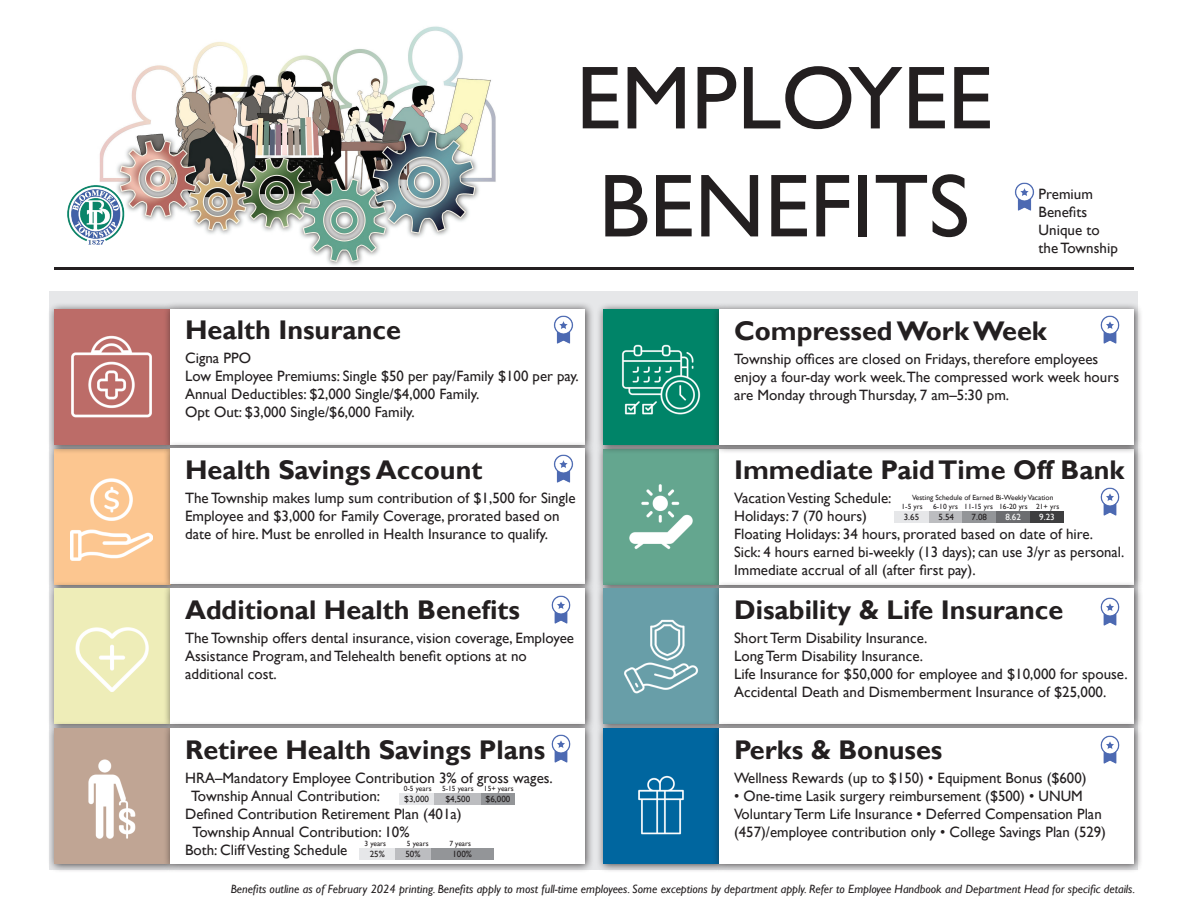
<style>
.page{position:relative;width:1188px;height:918px;background:#fff}
.page>*{position:absolute;margin:0;border:0;box-sizing:border-box;transform-origin:0 0}
.t1{font:90px/108px "Gill Sans";color:#231f20}
.t2{font:700 27px "Gill Sans";color:#231f20}
.t3{font:15px/18px "Gill Sans";color:#231f20}
.t4{font:italic 12px "Gill Sans";color:#231f20}
.t5{font:9px "Gill Sans";color:#231f20}
.t6{font:9px "Gill Sans";color:#fff}
.t7{font:7.5px/9px "Gill Sans";color:#231f20}
</style>
<div class="page">
<div style="left:50px;top:291px;width:1088px;height:579px;background:#e6e7e9"></div>
<img style="left:99px;top:26px;width:397px;height:240px">
<div style="left:47px;top:442px;width:133px;height:152px;background:#231f20;opacity:.75"></div>
<div style="left:54px;top:449px;width:116px;height:136px;background:#fcc690"></div>
<img style="left:70px;top:479px;width:82px;height:82px">
<div style="left:596px;top:442px;width:133px;height:152px;background:#231f20;opacity:.75"></div>
<div style="left:603px;top:449px;width:116px;height:136px;background:#64a68f"></div>
<img style="left:629px;top:484px;width:64px;height:66px">
<div style="left:47px;top:581px;width:133px;height:153px;background:#231f20;opacity:.75"></div>
<div style="left:54px;top:589px;width:116px;height:135px;background:#eeedb8"></div>
<img style="left:75px;top:627px;width:74px;height:65px">
<div style="left:596px;top:581px;width:133px;height:153px;background:#231f20;opacity:.75"></div>
<div style="left:603px;top:589px;width:116px;height:135px;background:#689ea8"></div>
<img style="left:624px;top:619px;width:74px;height:75px">
<div style="left:596px;top:721px;width:133px;height:152px;background:#231f20;opacity:.75"></div>
<div style="left:603px;top:728px;width:116px;height:136px;background:#00669f"></div>
<img style="left:638px;top:775px;width:46px;height:60px">
<div style="left:596px;top:302px;width:133px;height:152px;background:#231f20;opacity:.75"></div>
<div style="left:603px;top:309px;width:116px;height:136px;background:#008468"></div>
<img style="left:621px;top:344px;width:80px;height:71px">
<div style="left:47px;top:721px;width:133px;height:152px;background:#231f20;opacity:.75"></div>
<div style="left:54px;top:728px;width:116px;height:136px;background:#c0a594"></div>
<img style="left:88px;top:760px;width:48px;height:79px">
<div style="left:47px;top:302px;width:133px;height:152px;background:#231f20;opacity:.75"></div>
<div style="left:54px;top:309px;width:116px;height:136px;background:#bc6c68"></div>
<img style="left:71px;top:335px;width:81px;height:83px">
<div style="left:163px;top:302px;width:431px;height:152px;background:#231f20;opacity:.75"></div>
<div style="left:170px;top:309px;width:415px;height:136px;background:#fff"></div>
<div style="left:712px;top:442px;width:431px;height:152px;background:#231f20;opacity:.75"></div>
<div style="left:719px;top:449px;width:415px;height:136px;background:#fff"></div>
<div style="left:712px;top:581px;width:431px;height:153px;background:#231f20;opacity:.75"></div>
<div style="left:719px;top:589px;width:415px;height:135px;background:#fff"></div>
<div style="left:712px;top:721px;width:431px;height:152px;background:#231f20;opacity:.75"></div>
<div style="left:719px;top:728px;width:415px;height:136px;background:#fff"></div>
<div style="left:712px;top:302px;width:431px;height:152px;background:#231f20;opacity:.75"></div>
<div style="left:719px;top:309px;width:415px;height:136px;background:#fff"></div>
<div style="left:163px;top:441px;width:431px;height:153px;background:#231f20;opacity:.75"></div>
<div style="left:170px;top:449px;width:415px;height:135px;background:#fff"></div>
<div style="left:163px;top:581px;width:431px;height:153px;background:#231f20;opacity:.75"></div>
<div style="left:170px;top:588px;width:415px;height:136px;background:#fff"></div>
<div style="left:163px;top:721px;width:431px;height:152px;background:#231f20;opacity:.75"></div>
<div style="left:170px;top:728px;width:415px;height:136px;background:#fff"></div>
<hr style="left:54px;top:267px;width:1080px;height:3px;background:#231f20">
<div style="left:399px;top:794px;width:35px;height:11px;background:#e6e7e9"></div>
<div style="left:434px;top:794px;width:47px;height:11px;background:#bcbdc0"></div>
<div style="left:481px;top:794px;width:34px;height:11px;background:#939598"></div>
<div style="left:359px;top:848px;width:36px;height:12px;background:#e6e7e9"></div>
<div style="left:395px;top:848px;width:36px;height:12px;background:#bcbdc0"></div>
<div style="left:431px;top:848px;width:63px;height:12px;background:#939598"></div>
<div style="left:894px;top:511px;width:35px;height:11px;background:#e6e7e9"></div>
<div style="left:929px;top:511px;width:34px;height:11px;background:#bcbdc0"></div>
<div style="left:962px;top:511px;width:34px;height:11px;background:#939598"></div>
<div style="left:996px;top:511px;width:34px;height:11px;background:#6c6d70"></div>
<div style="left:1030px;top:511px;width:34px;height:11px;background:#3e3e3f"></div>
<img style="left:67px;top:184px;width:68px;height:62px">
<img style="left:553px;top:315px;width:21px;height:29px">
<img style="left:1014px;top:182px;width:21px;height:29px">
<img style="left:553px;top:454px;width:21px;height:29px">
<img style="left:551px;top:595px;width:20px;height:29px">
<img style="left:551px;top:734px;width:20px;height:29px">
<img style="left:1100px;top:735px;width:20px;height:29px">
<img style="left:1100px;top:597px;width:20px;height:29px">
<img style="left:1100px;top:315px;width:20px;height:29px">
<img style="left:1100px;top:487px;width:20px;height:29px">
<h1 class="t1" style="left:576px;top:46px;width:418px">EMPLOYEE<br>BENEFITS</h1>
<p class="t3" style="left:1039px;top:186px;width:81px">Premium<br>Benefits<br>Unique to the Township</p>
<h2 class="t2" style="left:185px;top:314px;width:217px">Health Insurance</h2>
<p class="t3" style="left:185px;top:350px;width:395px">Cigna PPO<br>Low Employee Premiums: Single $50 per pay/Family $100 per pay.<br>Annual Deductibles: $2,000 Single/$4,000 Family.<br>Opt Out: $3,000 Single/$6,000 Family.</p>
<h2 class="t2" style="left:185px;top:454px;width:299px">Health Savings Account</h2>
<p class="t3" style="left:185px;top:489px;width:392px">The Township makes lump sum contribution of $1,500 for Single<br>Employee and $3,000 for Family Coverage, prorated based on date of hire. Must be enrolled in Health Insurance to qualify.</p>
<h2 class="t2" style="left:185px;top:594px;width:337px">Additional Health Benefits</h2>
<p class="t3" style="left:185px;top:629px;width:390px">The Township offers dental insurance, vision coverage, Employee<br>Assistance Program, and Telehealth benefit options at no additional cost.</p>
<h2 class="t2" style="left:185px;top:734px;width:362px">Retiree Health Savings Plans</h2>
<p class="t3" style="left:185px;top:769px;width:369px">HRA–Mandatory Employee Contribution 3% of gross wages.</p>
<p class="t3" style="left:191px;top:787px;width:191px">Township Annual Contribution:</p>
<p class="t3" style="left:185px;top:805px;width:278px">Defined Contribution Retirement Plan (401a)</p>
<p class="t3" style="left:193px;top:823px;width:218px">Township Annual Contribution: 10%</p>
<p class="t3" style="left:185px;top:841px;width:164px">Both: Cliff Vesting Schedule</p>
<p class="t7" style="left:404px;top:784px;width:29px">0-5 years</p>
<p class="t7" style="left:442px;top:784px;width:33px">5-15 years</p>
<p class="t7" style="left:484px;top:784px;width:31px">15+ years</p>
<p class="t5" style="left:404px;top:794px;width:26px">$3,000</p>
<p class="t5" style="left:445px;top:794px;width:26px">$4,500</p>
<p class="t5" style="left:486px;top:794px;width:26px">$6,000</p>
<p class="t7" style="left:364px;top:839px;width:23px">3 years</p>
<p class="t7" style="left:407px;top:839px;width:23px">5 years</p>
<p class="t7" style="left:449px;top:839px;width:23px">7 years</p>
<p class="t5" style="left:370px;top:849px;width:17px">25%</p>
<p class="t5" style="left:405px;top:849px;width:17px">50%</p>
<p class="t5" style="left:452px;top:849px;width:21px">100%</p>
<h2 class="t2" style="left:734px;top:314px;width:314px">Compressed Work Week</h2>
<p class="t3" style="left:734px;top:350px;width:387px">Township offices are closed on Fridays, therefore employees enjoy a four-day work week.The compressed work week hours are Monday through Thursday, 7 am–5:30 pm.</p>
<h2 class="t2" style="left:734px;top:454px;width:392px">Immediate Paid Time Off Bank</h2>
<p class="t3" style="left:734px;top:490px;width:392px">Vacation Vesting Schedule:<br>Holidays: 7 (70 hours)<br>Floating Holidays: 34 hours, prorated based on date of hire.<br>Sick: 4 hours earned bi-weekly (13 days); can use 3/yr as personal.<br>Immediate accrual of all (after first pay).</p>
<h2 class="t2" style="left:734px;top:594px;width:331px">Disability &amp; Life Insurance</h2>
<p class="t3" style="left:734px;top:629px;width:395px">Short Term Disability Insurance.<br>Long Term Disability Insurance.<br>Life Insurance for $50,000 for employee and $10,000 for spouse.<br>Accidental Death and Dismemberment Insurance of $25,000.</p>
<p class="t7" style="left:902px;top:493px;width:153px;text-indent:10px">Vesting Schedule of Earned Bi-Weekly Vacation<br>1-5 yrs</p>
<p class="t7" style="left:933px;top:502px;width:128px">6-10 yrs 11-15 yrs 16-20 yrs 21+ yrs</p>
<p class="t5" style="left:904px;top:512px;width:17px">3.65</p>
<p class="t5" style="left:939px;top:512px;width:17px">5.54</p>
<p class="t5" style="left:972px;top:512px;width:17px">7.08</p>
<p class="t6" style="left:1005px;top:512px;width:17px">8.62</p>
<p class="t6" style="left:1039px;top:512px;width:17px">9.23</p>
<h2 class="t2" style="left:734px;top:734px;width:210px">Perks &amp; Bonuses</h2>
<p class="t3" style="left:734px;top:769px;width:354px">Wellness Rewards (up to $150) • Equipment Bonus ($600)</p>
<p class="t3" style="left:734px;top:787px;width:373px">• One-time Lasik surgery reimbursement ($500) • UNUM<br>Voluntary Term Life Insurance • Deferred Compensation Plan (457)/employee contribution only • College Savings Plan (529)</p>
<p class="t4" style="left:231px;top:882px;width:906px">Benefits outline as of February 2024 printing. Benefits apply to most full-time employees. Some exceptions by department apply. Refer to Employee Handbook and Department Head for specific details.</p>
</div>
